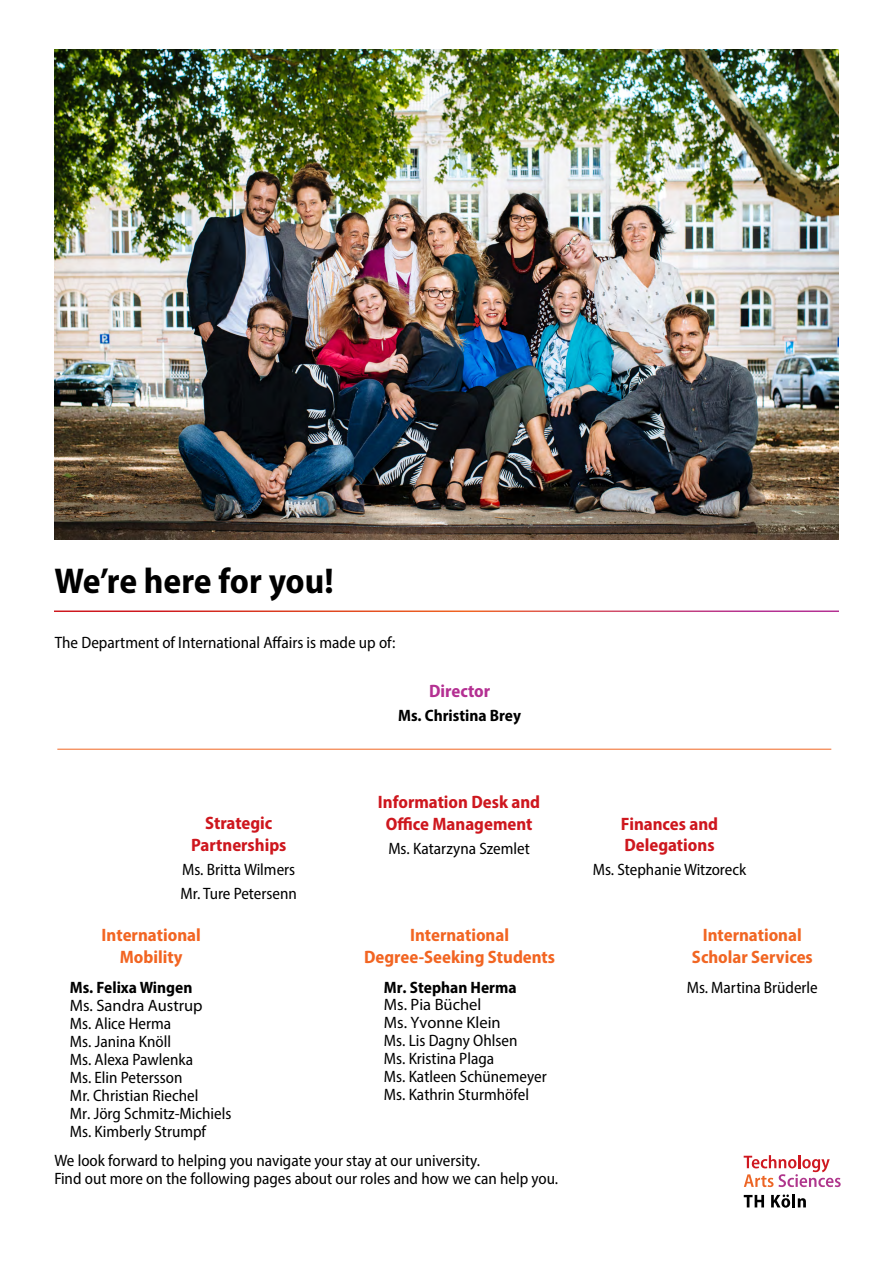
<style>
.page{position:relative;width:893px;height:1263px;background:#fff}
.page>*{position:absolute;margin:0;border:0;box-sizing:border-box;transform-origin:0 0}
.t1{font:700 semi-condensed 36px "Myriad Pro";letter-spacing:-.005em;color:#000}
.t2{font:700 semi-condensed 18px/21.6px "Myriad Pro";color:#ce171e;text-align:center}
.t3{font:700 semi-condensed 18px/21.6px "Myriad Pro";color:#f26522;text-align:center}
.t4{font:700 semi-condensed 18px/22.5px "Myriad Pro";color:#f16623;text-align:center}
.t5{font:700 semi-condensed 18px "Myriad Pro";color:#b43092}
.t6{font:semi-condensed 16.5px/18px "Myriad Pro";color:#000}
.t7{font:700 semi-condensed 16.5px "Myriad Pro";color:#000}
.t8{font:16.5px/18px "Myriad Pro";color:#000}
</style>
<div class="page">
<svg style="left:744px;top:1195px;width:20px;height:12px"></svg>
<svg style="left:771px;top:1194px;width:35px;height:14px"></svg>
<svg style="left:744px;top:1155px;width:97px;height:32px"></svg>
<img style="left:54px;top:50px;width:785px;height:489px">
<hr style="left:57px;top:749px;width:774px;height:1px;background:#f26723">
<h1 class="t1" style="left:54px;top:558px;width:281px">We’re here for you!</h1>
<p class="t6" style="left:55px;top:633px;width:342px">The Department of International Affairs is made up of:</p>
<p class="t2" style="left:191px;top:812px;width:97px">Strategic<br>Partnerships</p>
<p class="t6" style="left:181px;top:857px;width:118px;line-height:24px">Ms. Britta Wilmers<br>Mr. Ture Petersenn</p>
<p class="t5" style="left:429px;top:679px;width:63px">Director</p>
<p class="t7" style="left:398px;top:704px;width:124px">Ms. Christina Brey</p>
<p class="t2" style="left:378px;top:791px;width:164px">Information Desk and<br>Office Management</p>
<p class="t6" style="left:388px;top:839px;width:143px">Ms. Katarzyna Szemlet</p>
<p class="t3" style="left:102px;top:923px;width:101px">International<br>Mobility</p>
<p class="t3" style="left:364px;top:923px;width:192px">International<br>Degree-Seeking Students</p>
<p class="t7" style="left:384px;top:976px;width:134px">Mr. Stephan Herma</p>
<p class="t8" style="left:384px;top:995px;width:118px">Ms. Pia Büchel<br>Ms. Yvonne Klein</p>
<p class="t6" style="left:384px;top:1031px;width:164px">Ms. Lis Dagny Ohlsen<br>Ms. Kristina Plaga<br>Ms. Katleen Schünemeyer<br>Ms. Kathrin Sturmhöfel</p>
<p class="t7" style="left:70px;top:976px;width:124px">Ms. Felixa Wingen</p>
<p class="t8" style="left:70px;top:996px;width:134px">Ms. Sandra Austrup</p>
<p class="t6" style="left:70px;top:1014px;width:163px">Ms. Alice Herma<br>Ms. Janina Knöll<br>Ms. Alexa Pawlenka<br>Ms. Elin Petersson<br>Mr. Christian Riechel<br>Mr. Jörg Schmitz-Michiels<br>Ms. Kimberly Strumpf</p>
<p class="t6" style="left:54px;top:1151px;width:505px">We look forward to helping you navigate your stay at our university.<br>Find out more on the following pages about our roles and how we can help you.</p>
<p class="t2" style="left:621px;top:813px;width:99px;line-height:21px;text-align:left">Finances and<br>Delegations</p>
<p class="t6" style="left:593px;top:860px;width:155px">Ms. Stephanie Witzoreck</p>
<p class="t4" style="left:692px;top:923px;width:122px">International<br>Scholar Services</p>
<p class="t6" style="left:687px;top:979px;width:133px">Ms. Martina Brüderle</p>
</div>
